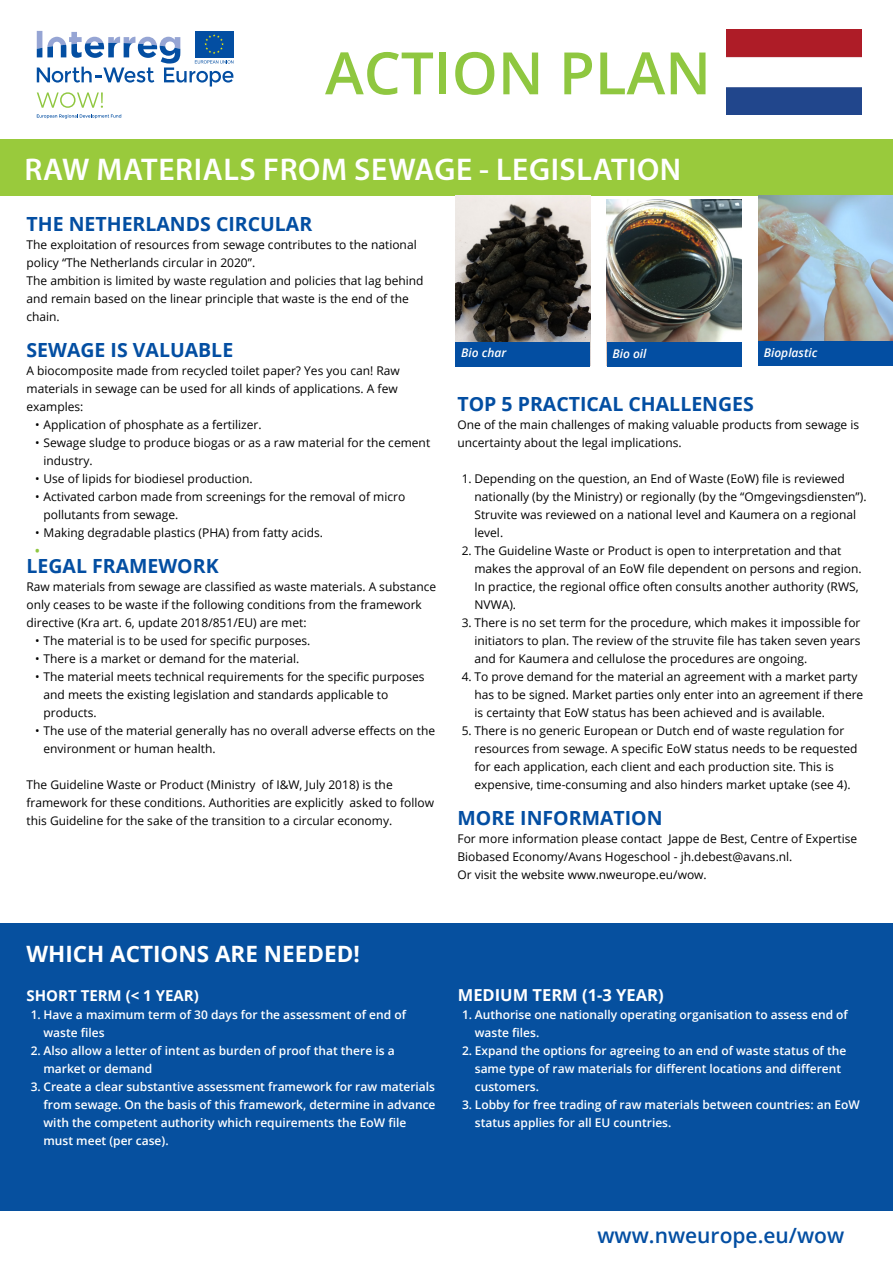
<style>
.page{position:relative;width:893px;height:1263px;background:#fff}
.page>*{position:absolute;margin:0;border:0;box-sizing:border-box;transform-origin:0 0}
.t1{font:600 58.5px "Open Sans";color:#8fc740}
.t2{font:600 31.5px "Myriad Pro";letter-spacing:.02em;color:#fff}
.t3{font:700 22.5px "Open Sans";color:#fff}
.t4{font:600 21px "Open Sans";color:#034ea2}
.t5{font:700 19.5px "Open Sans";color:#034ea2}
.t6{font:700 16.5px "Open Sans";color:#fff}
.t7{font:700 15px "Open Sans";color:#fff}
.t8{font:12px/18px "Open Sans";color:#000}
.t9{font:600 12px/18px "Open Sans";color:#fff}
.t10{font:italic 600 12px "Open Sans";color:#fff}
.t11{font:700 12px "Open Sans";color:#8fc740}
</style>
<div class="page">
<svg style="left:37px;top:114px;width:84px;height:5px"></svg>
<svg style="left:37px;top:31px;width:196px;height:77px"></svg>
<div style="left:0;top:139px;width:893px;height:56px;background:#99ca3c"></div>
<img style="left:727px;top:30px;width:135px;height:84px">
<div style="left:0;top:923px;width:893px;height:288px;background:#06509f"></div>
<img style="left:455px;top:195px;width:135px;height:147px">
<img style="left:607px;top:200px;width:135px;height:143px">
<img style="left:758px;top:195px;width:135px;height:147px">
<div style="left:455px;top:342px;width:135px;height:24px;background:#034ea2"></div>
<div style="left:758px;top:342px;width:135px;height:24px;background:#034ea2"></div>
<div style="left:607px;top:343px;width:135px;height:24px;background:#034ea2"></div>
<h1 class="t1" style="left:325px;top:33px;width:387px">ACTION PLAN</h1>
<h2 class="t2" style="left:24px;top:149px;width:658px">RAW MATERIALS FROM SEWAGE - LEGISLATION</h2>
<h3 class="t5" style="left:27px;top:210px;width:287px">THE NETHERLANDS CIRCULAR</h3>
<p class="t8" style="left:27px;top:236px;width:399px">The exploitation of resources from sewage contributes to the national policy “The Netherlands circular in 2020”.<br>The ambition is limited by waste regulation and policies that lag behind and remain based on the linear principle that waste is the end of the chain.</p>
<h3 class="t5" style="left:27px;top:336px;width:208px">SEWAGE IS VALUABLE</h3>
<p class="t8" style="left:27px;top:362px;width:375px">A biocomposite made from recycled toilet paper? Yes you can! Raw materials in sewage can be used for all kinds of applications. A few examples:</p>
<p class="t8" style="left:35px;top:416px;width:228px">• Application of phosphate as a fertilizer.</p>
<p class="t8" style="left:44px;top:434px;width:388px;text-indent:-9px">• Sewage sludge to produce biogas or as a raw material for the cement industry.</p>
<p class="t8" style="left:35px;top:470px;width:219px">• Use of lipids for biodiesel production.</p>
<p class="t8" style="left:44px;top:488px;width:363px;text-indent:-9px">• Activated carbon made from screenings for the removal of micro pollutants from sewage.</p>
<p class="t8" style="left:35px;top:524px;width:290px">• Making degradable plastics (PHA) from fatty acids.</p>
<p class="t11" style="left:35px;top:542px;width:6px">•</p>
<h3 class="t5" style="left:27px;top:552px;width:194px">LEGAL FRAMEWORK</h3>
<p class="t8" style="left:27px;top:578px;width:411px">Raw materials from sewage are classified as waste materials. A substance only ceases to be waste if the following conditions from the framework directive (Kra art. 6, update 2018/851/EU) are met:</p>
<p class="t8" style="left:35px;top:632px;width:277px">• The material is to be used for specific purposes.</p>
<p class="t8" style="left:35px;top:650px;width:266px">• There is a market or demand for the material.</p>
<p class="t8" style="left:44px;top:668px;width:383px;text-indent:-9px">• The material meets technical requirements for the specific purposes and meets the existing legislation and standards applicable to products.</p>
<p class="t8" style="left:44px;top:722px;width:393px;text-indent:-9px">• The use of the material generally has no overall adverse effects on the environment or human health.</p>
<p class="t8" style="left:27px;top:776px;width:409px">The Guideline Waste or Product (Ministry of I&amp;W, July 2018) is the framework for these conditions. Authorities are explicitly asked to follow this Guideline for the sake of the transition to a circular economy.</p>
<p class="t10" style="left:461px;top:345px;width:47px">Bio char</p>
<p class="t10" style="left:612px;top:345px;width:36px">Bio oil</p>
<p class="t10" style="left:764px;top:344px;width:55px">Bioplastic</p>
<h3 class="t5" style="left:457px;top:390px;width:298px">TOP 5 PRACTICAL CHALLENGES</h3>
<p class="t8" style="left:457px;top:416px;width:403px">One of the main challenges of making valuable products from sewage is uncertainty about the legal implications.</p>
<p class="t8" style="left:474px;top:470px;width:394px;text-indent:-13px">1. Depending on the question, an End of Waste (EoW) file is reviewed nationally (by the Ministry) or regionally (by the “Omgevingsdiensten”).<br>Struvite was reviewed on a national level and Kaumera on a regional level.</p>
<p class="t8" style="left:474px;top:542px;width:389px;text-indent:-13px">2. The Guideline Waste or Product is open to interpretation and that makes the approval of an EoW file dependent on persons and region.<br>In practice, the regional office often consults another authority (RWS, NVWA).</p>
<p class="t8" style="left:474px;top:614px;width:387px;text-align:justify;text-indent:-13px">3. There is no set term for the procedure, which makes it impossible for initiators to plan. The review of the struvite file has taken seven years and for Kaumera and cellulose the procedures are ongoing.</p>
<p class="t8" style="left:474px;top:668px;width:390px;text-indent:-13px">4. To prove demand for the material an agreement with a market party has to be signed. Market parties only enter into an agreement if there is certainty that EoW status has been achieved and is available.</p>
<p class="t8" style="left:474px;top:722px;width:385px;text-indent:-13px">5. There is no generic European or Dutch end of waste regulation for resources from sewage. A specific EoW status needs to be requested for each application, each client and each production site. This is expensive, time-consuming and also hinders market uptake (see 4).</p>
<h3 class="t5" style="left:457px;top:804px;width:207px">MORE INFORMATION</h3>
<p class="t8" style="left:457px;top:830px;width:401px">For more information please contact Jappe de Best, Centre of Expertise<br>Biobased Economy/Avans Hogeschool - jh.debest@avans.nl.<br>Or visit the website www.nweurope.eu/wow.</p>
<h3 class="t3" style="left:27px;top:938px;width:335px">WHICH ACTIONS ARE NEEDED!</h3>
<p class="t7" style="left:27px;top:984px;width:174px">SHORT TERM (&lt; 1 YEAR)</p>
<p class="t9" style="left:44px;top:1005px;width:364px;text-indent:-13px">1. Have a maximum term of 30 days for the assessment of end of waste files</p>
<p class="t9" style="left:44px;top:1041px;width:353px;text-indent:-13px">2. Also allow a letter of intent as burden of proof that there is a market or demand</p>
<p class="t9" style="left:44px;top:1077px;width:393px;text-indent:-13px">3. Create a clear substantive assessment framework for raw materials from sewage. On the basis of this framework, determine in advance with the competent authority which requirements the EoW file must meet (per case).</p>
<h3 class="t6" style="left:458px;top:983px;width:207px">MEDIUM TERM (1-3 YEAR)</h3>
<p class="t9" style="left:475px;top:1005px;width:375px;text-indent:-13px">1. Authorise one nationally operating organisation to assess end of waste files.</p>
<p class="t9" style="left:475px;top:1041px;width:373px;text-indent:-13px">2. Expand the options for agreeing to an end of waste status of the same type of raw materials for different locations and different customers.</p>
<p class="t9" style="left:475px;top:1095px;width:387px;text-indent:-13px">3. Lobby for free trading of raw materials between countries: an EoW status applies for all EU countries.</p>
<h3 class="t4" style="left:597px;top:1221px;width:248px">www.nweurope.eu/wow</h3>
</div>
